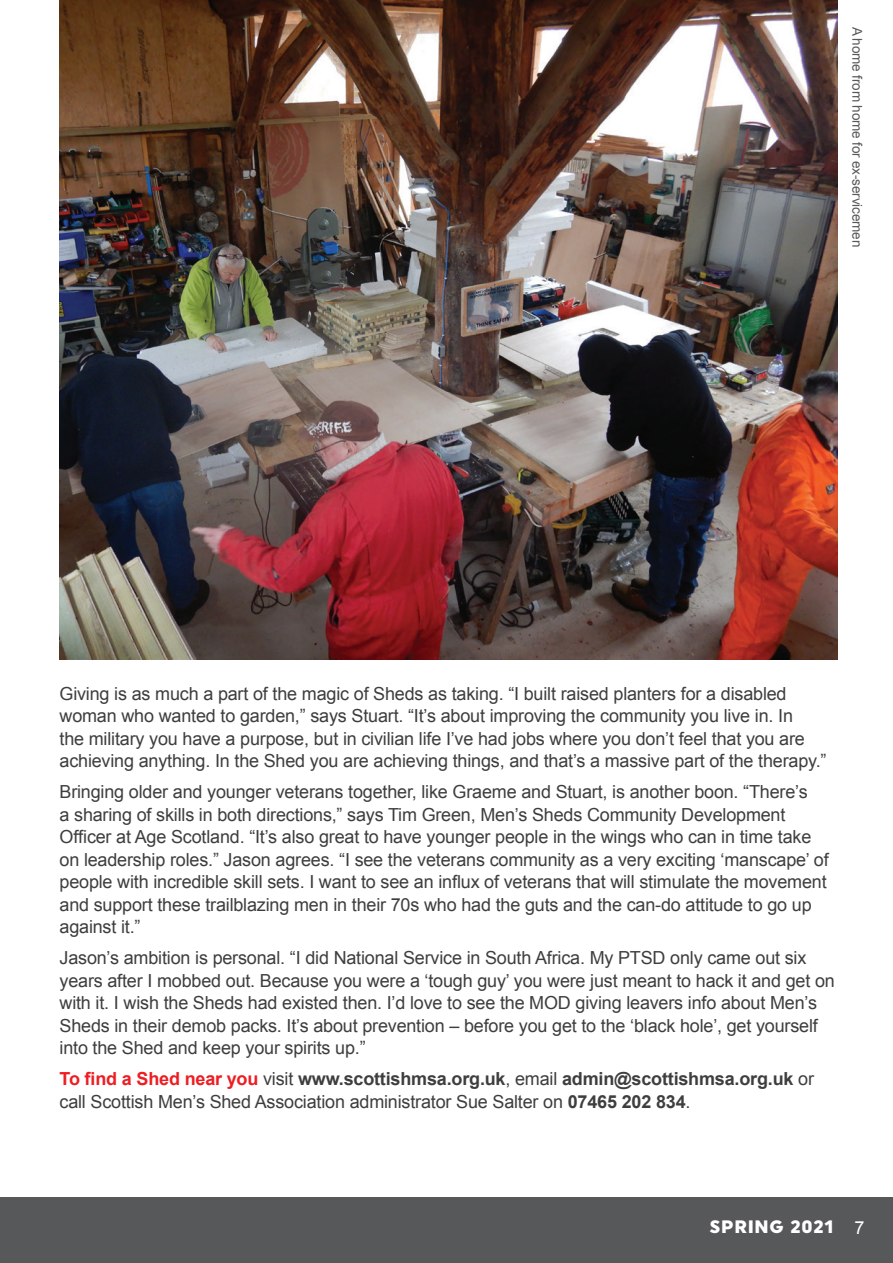
<style>
.page{position:relative;width:893px;height:1263px;background:#fff}
.page>*{position:absolute;margin:0;border:0;box-sizing:border-box;transform-origin:0 0}
.t1{font:18px/22.5px "Arial";letter-spacing:-.01em;color:#3e3e3f}
.t2{font:900 18px "Uniform";letter-spacing:.04em;color:#fff}
.t3{font:13.5px "Arial";letter-spacing:-.01em;color:#57585a}
.s1{font-weight:700;color:#ee1d23}
.s2{font-weight:700}
.s3{font-family:"Arial";font-weight:400}
</style>
<div class="page">
<div style="left:0;top:1197px;width:893px;height:66px;background:#57585a"></div>
<img style="left:60px;top:0;width:778px;height:660px">
<p class="t3" style="left:866px;top:27px;width:222px;rotate:90deg">A home from home for ex-servicemen</p>
<p class="t1" style="left:60px;top:682px;width:768px">Giving is as much a part of the magic of Sheds as taking. “I built raised planters for a disabled woman who wanted to garden,” says Stuart. “It’s about improving the community you live in. In<br>the military you have a purpose, but in civilian life I’ve had jobs where you don’t feel that you are achieving anything. In the Shed you are achieving things, and that’s a massive part of the therapy.”</p>
<p class="t1" style="left:60px;top:781px;width:771px">Bringing older and younger veterans together, like Graeme and Stuart, is another boon. “There’s<br>a sharing of skills in both directions,” says Tim Green, Men’s Sheds Community Development Officer at Age Scotland. “It’s also great to have younger people in the wings who can in time take on leadership roles.” Jason agrees. “I see the veterans community as a very exciting ‘manscape’ of people with incredible skill sets. I want to see an influx of veterans that will stimulate the movement and support these trailblazing men in their 70s who had the guts and the can-do attitude to go up against it.”</p>
<p class="t1" style="left:60px;top:947px;width:777px">Jason’s ambition is personal. “I did National Service in South Africa. My PTSD only came out six years after I mobbed out. Because you were a ‘tough guy’ you were just meant to hack it and get on with it. I wish the Sheds had existed then. I’d love to see the MOD giving leavers info about Men’s Sheds in their demob packs. It’s about prevention – before you get to the ‘black hole’, get yourself into the Shed and keep your spirits up.”</p>
<p class="t1" style="left:60px;top:1068px;width:756px"><span class="s1">To find a Shed near you</span> visit <span class="s2">www.scottishmsa.org.uk</span>, email <span class="s2">admin@scottishmsa.org.uk</span> or call Scottish Men’s Shed Association administrator Sue Salter on <span class="s2">07465 202 834</span>.</p>
<p class="t2" style="left:710px;top:1216px;width:156px">SPRING 2021 <span class="s3">7</span></p>
</div>
